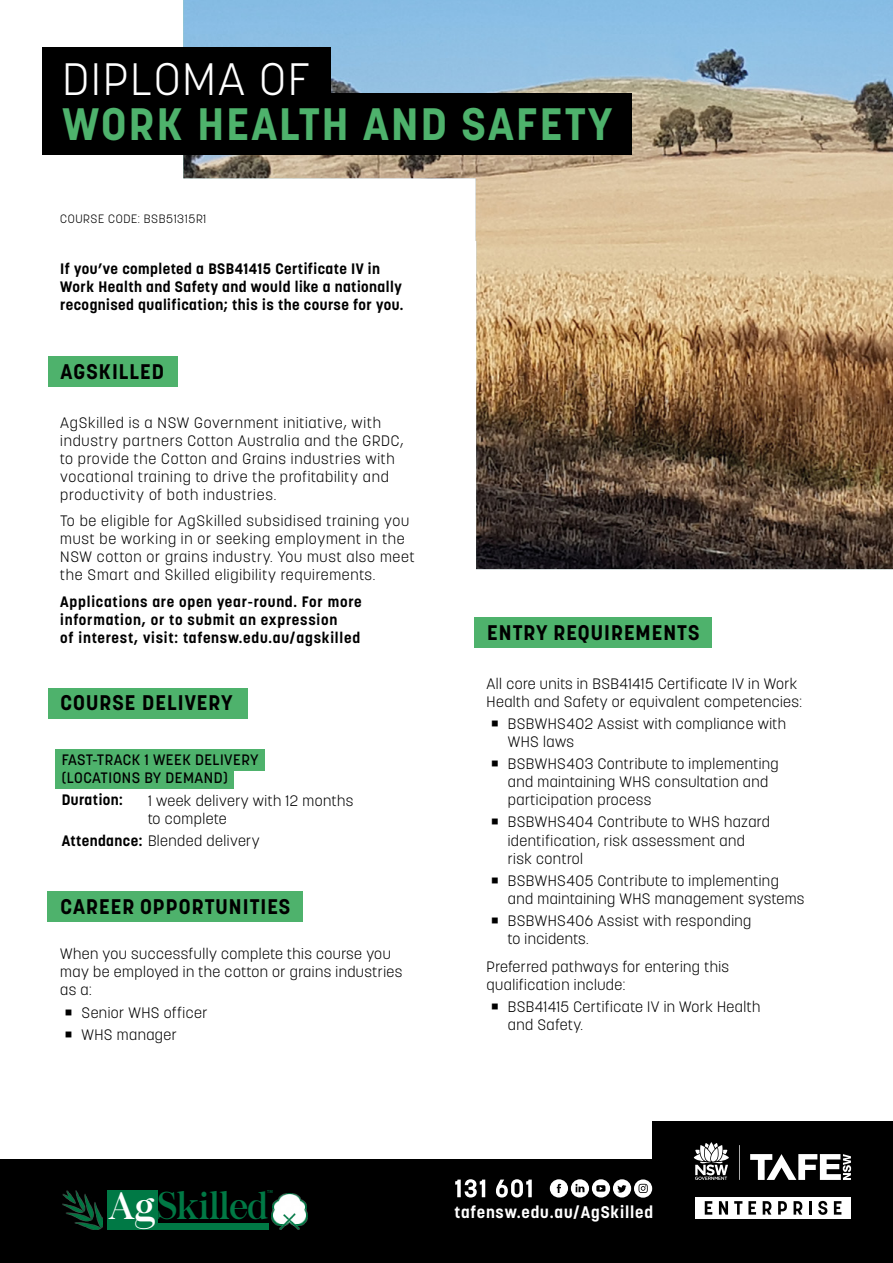
<style>
.page{position:relative;width:893px;height:1263px;background:#fff}
.page>*{position:absolute;margin:0;border:0;box-sizing:border-box;transform-origin:0 0}
.t1{font:700 45px/45px "Korolev";letter-spacing:.05em;color:#4eb26c}
.t2{font:38.1px "Chapaza";color:#007945;scale:.93 1}
.t3{font:700 21px "Korolev";letter-spacing:.05em;color:#000}
.t4{font:700 16.65px "Korolev";letter-spacing:.05em;color:#fff}
.Body{font:300 15px/18px "Korolev";letter-spacing:.03em;color:#000}
.Body-2{font:300 15px/18px "Korolev";letter-spacing:.05em;color:#000}
.Body-3{font:700 15px/18px "Korolev";letter-spacing:.03em;color:#000}
.Body-4{font:700 15px/18px "Korolev";letter-spacing:.05em;color:#000}
.t5{font:500 15px "Korolev";letter-spacing:.03em;color:#000}
.t6{font:300 12px "Korolev";letter-spacing:.05em;color:#000}
.t7{font:700 3.9px "Adobe Fan Heiti Std";color:#007945}
.s1{font-weight:300;color:#fff}
.s2{font-weight:700}
.s3{color:#fff}
</style>
<div class="page">
<img style="left:183px;top:0;width:710px;height:569px">
<div style="left:42px;top:47px;width:288px;height:63px;background:#000"></div>
<div style="left:42px;top:93px;width:589px;height:61px;background:#000"></div>
<div style="left:48px;top:356px;width:129px;height:30px;background:#4eb26c"></div>
<div style="left:48px;top:688px;width:200px;height:30px;background:#4eb26c"></div>
<div style="left:55px;top:749px;width:209px;height:21px;background:#4eb26c"></div>
<div style="left:55px;top:767px;width:179px;height:21px;background:#4eb26c"></div>
<div style="left:48px;top:891px;width:255px;height:30px;background:#4eb26c"></div>
<div style="left:475px;top:618px;width:237px;height:30px;background:#4eb26c"></div>
<div style="left:0;top:1159px;width:893px;height:104px;background:#000"></div>
<div style="left:653px;top:1122px;width:240px;height:110px;background:#000"></div>
<svg style="left:455px;top:1179px;width:77px;height:18px"></svg>
<div style="left:550px;top:1179px;width:18px;height:18px;background:#fff;border-radius:50%"></div>
<svg style="left:571px;top:1179px;width:18px;height:18px"></svg>
<div style="left:592px;top:1179px;width:18px;height:18px;background:#fff;border-radius:50%"></div>
<div style="left:613px;top:1179px;width:18px;height:18px;background:#fff;border-radius:50%"></div>
<svg style="left:634px;top:1179px;width:18px;height:19px"></svg>
<svg style="left:617px;top:1185px;width:9px;height:7px"></svg>
<svg style="left:557px;top:1184px;width:4px;height:9px"></svg>
<svg style="left:596px;top:1185px;width:9px;height:6px"></svg>
<svg style="left:575px;top:1184px;width:9px;height:8px"></svg>
<svg style="left:638px;top:1184px;width:10px;height:9px"></svg>
<svg style="left:750px;top:1154px;width:101px;height:26px"></svg>
<svg style="left:739px;top:1145px;width:1px;height:35px"></svg>
<svg style="left:694px;top:1142px;width:35px;height:38px"></svg>
<div style="left:695px;top:1197px;width:156px;height:21px;background:#fff"></div>
<svg style="left:705px;top:1201px;width:7px;height:13px"></svg>
<svg style="left:719px;top:1201px;width:9px;height:13px"></svg>
<svg style="left:734px;top:1201px;width:8px;height:13px"></svg>
<svg style="left:748px;top:1201px;width:8px;height:13px"></svg>
<svg style="left:763px;top:1201px;width:8px;height:13px"></svg>
<svg style="left:778px;top:1201px;width:9px;height:13px"></svg>
<svg style="left:793px;top:1201px;width:9px;height:13px"></svg>
<svg style="left:809px;top:1201px;width:3px;height:13px"></svg>
<svg style="left:818px;top:1201px;width:9px;height:14px"></svg>
<svg style="left:834px;top:1201px;width:7px;height:13px"></svg>
<img style="left:278px;top:1193px;width:22px;height:6px">
<img style="left:299px;top:1199px;width:7px;height:7px">
<img style="left:271px;top:1206px;width:9px;height:19px">
<img style="left:299px;top:1206px;width:9px;height:19px">
<img style="left:279px;top:1195px;width:20px;height:5px">
<img style="left:274px;top:1200px;width:14px;height:6px">
<img style="left:288px;top:1200px;width:16px;height:6px">
<img style="left:273px;top:1206px;width:15px;height:18px">
<img style="left:288px;top:1206px;width:18px;height:18px">
<img style="left:296px;top:1214px;width:3px;height:16px">
<img style="left:280px;top:1214px;width:16px;height:15px">
<img style="left:63px;top:1190px;width:39px;height:39px">
<div style="left:153px;top:1223px;width:115px;height:7px;background:#007945"></div>
<div style="left:108px;top:1190px;width:50px;height:40px;background:#007945"></div>
<p class="t1" style="left:62px;top:57px;width:551px"><span class="s1">DIPLOMA OF<br></span>WORK HEALTH AND SAFETY</p>
<p class="t6" style="left:60px;top:211px;width:148px">COURSE CODE: BSB51315R1</p>
<p class="Body-3" style="left:60px;top:260px;width:345px">If you’ve completed a BSB41415 Certificate IV in<br>Work Health and Safety and would like a nationally recognised qualification; this is the course for you.</p>
<p class="t3" style="left:61px;top:358px;width:105px">AGSKILLED</p>
<p class="Body-2" style="left:60px;top:414px;width:345px">AgSkilled is a NSW Government initiative, with industry partners Cotton Australia and the GRDC, to provide the Cotton and Grains industries with vocational training to drive the profitability and productivity of both industries.</p>
<p class="Body-2" style="left:60px;top:512px;width:356px">To be eligible for AgSkilled subsidised training you must be working in or seeking employment in the NSW cotton or grains industry. You must also meet the Smart and Skilled eligibility requirements.</p>
<p class="Body-4" style="left:60px;top:593px;width:303px">Applications are open year-round. For more information, or to submit an expression<br>of interest, visit: tafensw.edu.au/agskilled</p>
<p class="t3" style="left:61px;top:690px;width:174px">COURSE DELIVERY</p>
<p class="t5" style="left:62px;top:750px;width:198px">FAST-TRACK 1 WEEK DELIVERY</p>
<p class="t5" style="left:62px;top:768px;width:167px">(LOCATIONS BY DEMAND)</p>
<p class="Body-3" style="left:62px;top:791px;width:63px">Duration:</p>
<p class="Body" style="left:148px;top:791px;width:207px">1 week delivery with 12 months to complete</p>
<p class="Body" style="left:62px;top:831px;width:199px"><span class="s2">Attendance:</span> Blended delivery</p>
<p class="t3" style="left:61px;top:893px;width:231px">CAREER OPPORTUNITIES</p>
<p class="Body" style="left:60px;top:945px;width:344px">When you successfully complete this course you may be employed in the cotton or grains industries as a:</p>
<p class="Body" style="left:81px;top:1003px;width:128px">Senior WHS officer</p>
<p class="Body" style="left:81px;top:1025px;width:97px">WHS manager</p>
<p class="t3" style="left:487px;top:619px;width:214px">ENTRY REQUIREMENTS</p>
<p class="Body" style="left:487px;top:674px;width:317px">All core units in BSB41415 Certificate IV in Work<br>Health and Safety or equivalent competencies:</p>
<p class="Body" style="left:508px;top:715px;width:280px">BSBWHS402 Assist with compliance with<br>WHS laws</p>
<p class="Body" style="left:508px;top:755px;width:272px">BSBWHS403 Contribute to implementing and maintaining WHS consultation and participation process</p>
<p class="Body" style="left:508px;top:813px;width:264px">BSBWHS404 Contribute to WHS hazard identification, risk assessment and risk control</p>
<p class="Body" style="left:508px;top:871px;width:298px">BSBWHS405 Contribute to implementing and maintaining WHS management systems</p>
<p class="Body" style="left:508px;top:912px;width:245px">BSBWHS406 Assist with responding to incidents.</p>
<p class="Body" style="left:487px;top:958px;width:244px">Preferred pathways for entering this qualification include:</p>
<p class="Body" style="left:508px;top:998px;width:254px">BSB41415 Certificate IV in Work Health and Safety.</p>
<p class="t7" style="left:267px;top:1190px;width:7px">TM</p>
<p class="t2" style="left:108px;top:1183px;width:174px"><span class="s3">Ag</span>Skilled</p>
<p class="t4" style="left:455px;top:1201px;width:200px">tafensw.edu.au/AgSkilled</p>
</div>
